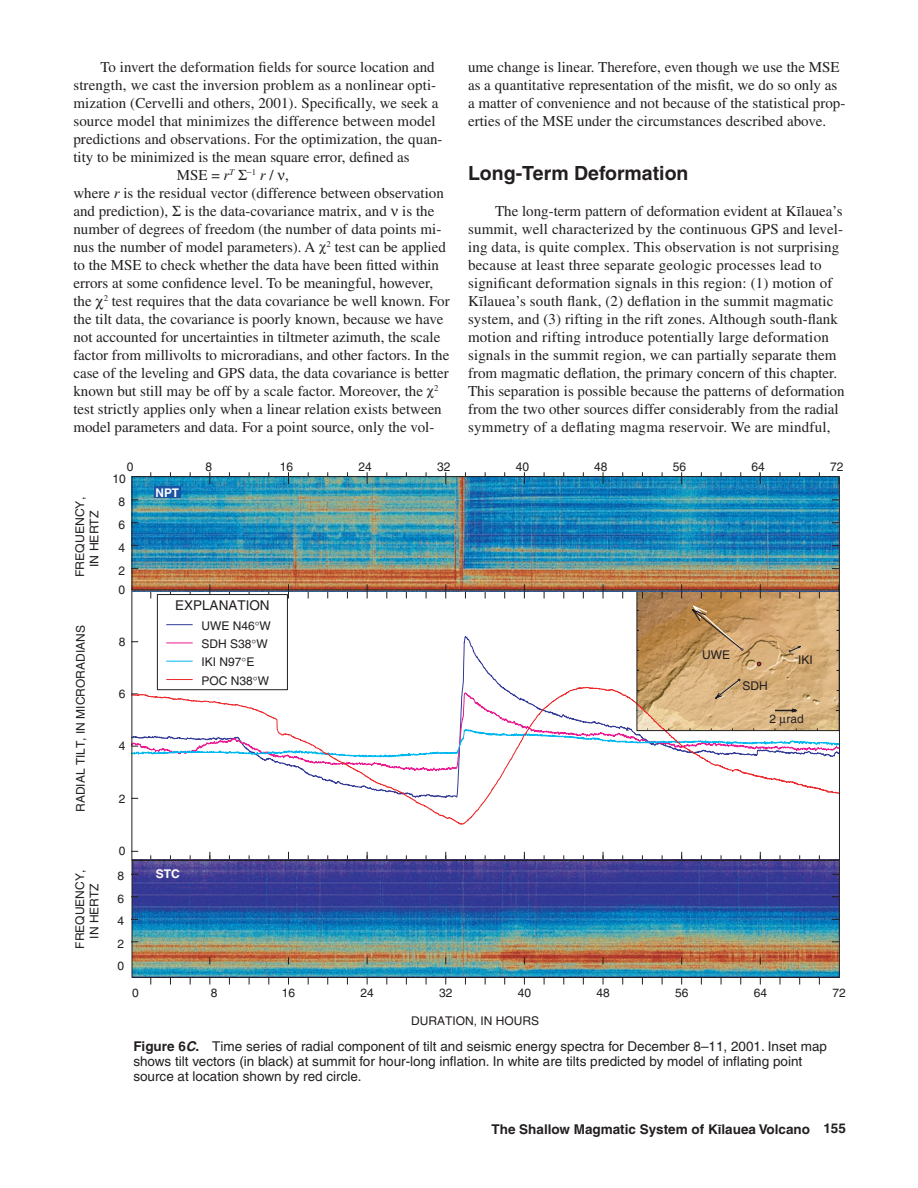
<style>
.page{position:relative;width:918px;height:1188px;background:#fff}
.page>*{position:absolute;margin:0;border:0;box-sizing:border-box;transform-origin:0 0}
.t1{font:700 19.5px "Hawn Helv";color:#231f20}
.t2{font:15px/18px "Hawn Time";color:#231f20}
.t3{font:13.5px/15px "Hawn Helv";color:#231f20}
.t4{font:700 13.5px "Hawn Helv";color:#231f20}
.t5{font:13.5px "Helvetica";color:#231f20}
.t6{font:12.3px "Helvetica";color:#231f20}
.t7{font:12px/18.3px "Helvetica";color:#231f20;text-align:center}
.t8{font:700 12px "Helvetica";color:#fff}
.s1{font-style:italic}
.s2{font-weight:700}
.s3{font-weight:700;font-style:italic}
</style>
<div class="page">
<svg style="left:133px;top:685px;width:705px;height:140px"></svg>
<img style="left:134px;top:862px;width:704px;height:114px">
<div style="left:132px;top:860px;width:708px;height:118px;border:1px solid #231f20"></div>
<img style="left:131px;top:477px;width:707px;height:115px">
<svg style="left:288px;top:584px;width:1px;height:14px"></svg>
<svg style="left:367px;top:584px;width:1px;height:14px"></svg>
<svg style="left:445px;top:584px;width:1px;height:14px"></svg>
<svg style="left:524px;top:584px;width:1px;height:14px"></svg>
<svg style="left:603px;top:584px;width:1px;height:14px"></svg>
<div style="left:132px;top:476px;width:708px;height:114px;border:1px solid #231f20"></div>
<div style="left:157px;top:595px;width:130px;height:95px;background:#fff"></div>
<div style="left:157px;top:594px;width:131px;height:96px;border:1px solid #231f20"></div>
<svg style="left:166px;top:624px;width:27px;height:1px"></svg>
<svg style="left:166px;top:643px;width:27px;height:1px"></svg>
<svg style="left:166px;top:661px;width:27px;height:1px"></svg>
<svg style="left:166px;top:679px;width:27px;height:1px"></svg>
<div style="left:154px;top:486px;width:27px;height:12px;background:#1954a5"></div>
<svg style="left:622px;top:568px;width:218px;height:165px;background:#c9a275"></svg>
<p class="t2" style="left:100px;top:58px;width:336px">To invert the deformation fields for source location and</p>
<p class="t2" style="left:73px;top:76px;width:364px">strength, we cast the inversion problem as a nonlinear opti-</p>
<p class="t2" style="left:73px;top:94px;width:367px">mization (Cervelli and others, 2001). Specifically, we seek a</p>
<p class="t2" style="left:73px;top:112px;width:364px">source model that minimizes the difference between model</p>
<p class="t2" style="left:73px;top:130px;width:371px">predictions and observations. For the optimization, the quan-</p>
<p class="t2" style="left:73px;top:148px;width:338px">tity to be minimized is the mean square error, defined as</p>
<p class="t2" style="left:177px;top:166px;width:59px">MSE = <span class="s1">r</span><sup>T</sup></p>
<p class="t2" style="left:73px;top:166px;width:378px;text-indent:174px">− <span class="s1">r</span> /<br>where <span class="s1">r</span> is the residual vector (difference between observation and prediction), is the data-covariance matrix, and is the number of degrees of freedom (the number of data points mi&shy;nus the number of model parameters). A <sup>2</sup> test can be applied to the MSE to check whether the data have been fitted within errors at some confidence level. To be meaningful, however, the <sup>2</sup> test requires that the data covariance be well known. For the tilt data, the covariance is poorly known, because we have not accounted for uncertainties in tiltmeter azimuth, the scale factor from millivolts to microradians, and other factors. In the case of the leveling and GPS data, the data covariance is better known but still may be off by a scale factor. Moreover, the <sup>2 </sup>test strictly applies only when a linear relation exists between model parameters and data. For a point source, only the vol-</p>
<p class="t2" style="left:468px;top:58px;width:379px">ume change is linear. Therefore, even though we use the MSE as a quantitative representation of the misfit, we do so only as a matter of convenience and not because of the statistical prop&shy;erties of the MSE under the circumstances described above.</p>
<h1 class="t1" style="left:468px;top:161px;width:222px">Long-Term Deformation</h1>
<p class="t2" style="left:468px;top:202px;width:378px;text-indent:27px">The long-term pattern of deformation evident at Kïlauea’s summit, well characterized by the continuous GPS and level&shy;ing data, is quite complex. This observation is not surprising because at least three separate geologic processes lead to significant deformation signals in this region: (1) motion of Kïlauea’s south flank, (2) deflation in the summit magmatic system, and (3) rifting in the rift zones. Although south-flank motion and rifting introduce potentially large deformation signals in the summit region, we can partially separate them from magmatic deflation, the primary concern of this chapter.<br>This separation is possible because the patterns of deformation from the two other sources differ considerably from the radial symmetry of a deflating magma reservoir. We are mindful,</p>
<p class="t6" style="left:127px;top:459px;width:8px">0</p>
<p class="t6" style="left:205px;top:459px;width:8px">8</p>
<p class="t6" style="left:280px;top:459px;width:15px">16</p>
<p class="t6" style="left:358px;top:459px;width:15px">24</p>
<p class="t6" style="left:437px;top:459px;width:15px">32</p>
<p class="t6" style="left:516px;top:459px;width:15px">40</p>
<p class="t6" style="left:594px;top:459px;width:15px">48</p>
<p class="t6" style="left:673px;top:459px;width:15px">56</p>
<p class="t6" style="left:752px;top:459px;width:15px">64</p>
<p class="t6" style="left:830px;top:459px;width:15px">72</p>
<p class="t7" style="left:73px;top:577px;width:82px;line-height:14.2px;rotate:-90deg">FREQUENCY,<br>IN HERTZ</p>
<p class="t7" style="left:71px;top:812px;width:188px;rotate:-90deg">RADIAL TILT, IN MICRORADIANS</p>
<p class="t7" style="left:73px;top:949px;width:80px;line-height:14.2px;rotate:-90deg">FREQUENCY,<br>IN HERTZ</p>
<p class="t6" style="left:113px;top:471px;width:15px">10</p>
<p class="t6" style="left:119px;top:494px;width:8px">8</p>
<p class="t6" style="left:119px;top:518px;width:8px">6</p>
<p class="t6" style="left:119px;top:540px;width:8px">4</p>
<p class="t6" style="left:119px;top:563px;width:8px">2</p>
<p class="t6" style="left:119px;top:582px;width:8px">0</p>
<p class="t7" style="left:119px;top:633px;width:8px">8</p>
<p class="t7" style="left:119px;top:685px;width:8px">6</p>
<p class="t7" style="left:119px;top:737px;width:8px">4</p>
<p class="t7" style="left:119px;top:789px;width:8px">2</p>
<p class="t7" style="left:119px;top:842px;width:8px">0</p>
<p class="t8" style="left:156px;top:486px;width:25px">NPT</p>
<p class="t5" style="left:175px;top:598px;width:96px">EXPLANATION</p>
<p class="t7" style="left:202px;top:617px;width:71px;text-align:left">UWE N46 W<br>SDH S38 W<br>IKI N97 E<br>POC N38 W</p>
<p class="t7" style="left:118px;top:867px;width:8px">8</p>
<p class="t8" style="left:156px;top:867px;width:25px">STC</p>
<p class="t7" style="left:118px;top:889px;width:8px">6</p>
<p class="t7" style="left:118px;top:912px;width:8px">4</p>
<p class="t7" style="left:118px;top:934px;width:8px">2</p>
<p class="t7" style="left:118px;top:957px;width:8px">0</p>
<p class="t7" style="left:702px;top:645px;width:29px">UWE</p>
<p class="t7" style="left:743px;top:677px;width:27px">SDH</p>
<p class="t7" style="left:798px;top:650px;width:16px">IKI</p>
<p class="t7" style="left:770px;top:710px;width:36px">2 rad</p>
<p class="t7" style="left:132px;top:984px;width:8px">0</p>
<p class="t7" style="left:211px;top:984px;width:8px">8</p>
<p class="t7" style="left:282px;top:984px;width:15px">16</p>
<p class="t7" style="left:361px;top:984px;width:15px">24</p>
<p class="t7" style="left:439px;top:984px;width:15px">32</p>
<p class="t7" style="left:518px;top:984px;width:15px">40</p>
<p class="t7" style="left:596px;top:984px;width:15px">48</p>
<p class="t7" style="left:675px;top:984px;width:15px">56</p>
<p class="t7" style="left:754px;top:984px;width:15px">64</p>
<p class="t7" style="left:832px;top:984px;width:15px">72</p>
<p class="t7" style="left:411px;top:1011px;width:130px">DURATION, IN HOURS</p>
<p class="t3" style="left:133px;top:1039px;width:695px"><span class="s2">Figure 6</span><span class="s3">C</span><span class="s2">.</span> Time series of radial component of tilt and seismic energy spectra for December 8–11, 2001. Inset map shows tilt vectors (in black) at summit for hour-long inflation. In white are tilts predicted by model of inflating point source at location shown by red circle.</p>
<p class="t4" style="left:492px;top:1121px;width:356px">The Shallow Magmatic System of Kïlauea Volcano 155</p>
</div>
